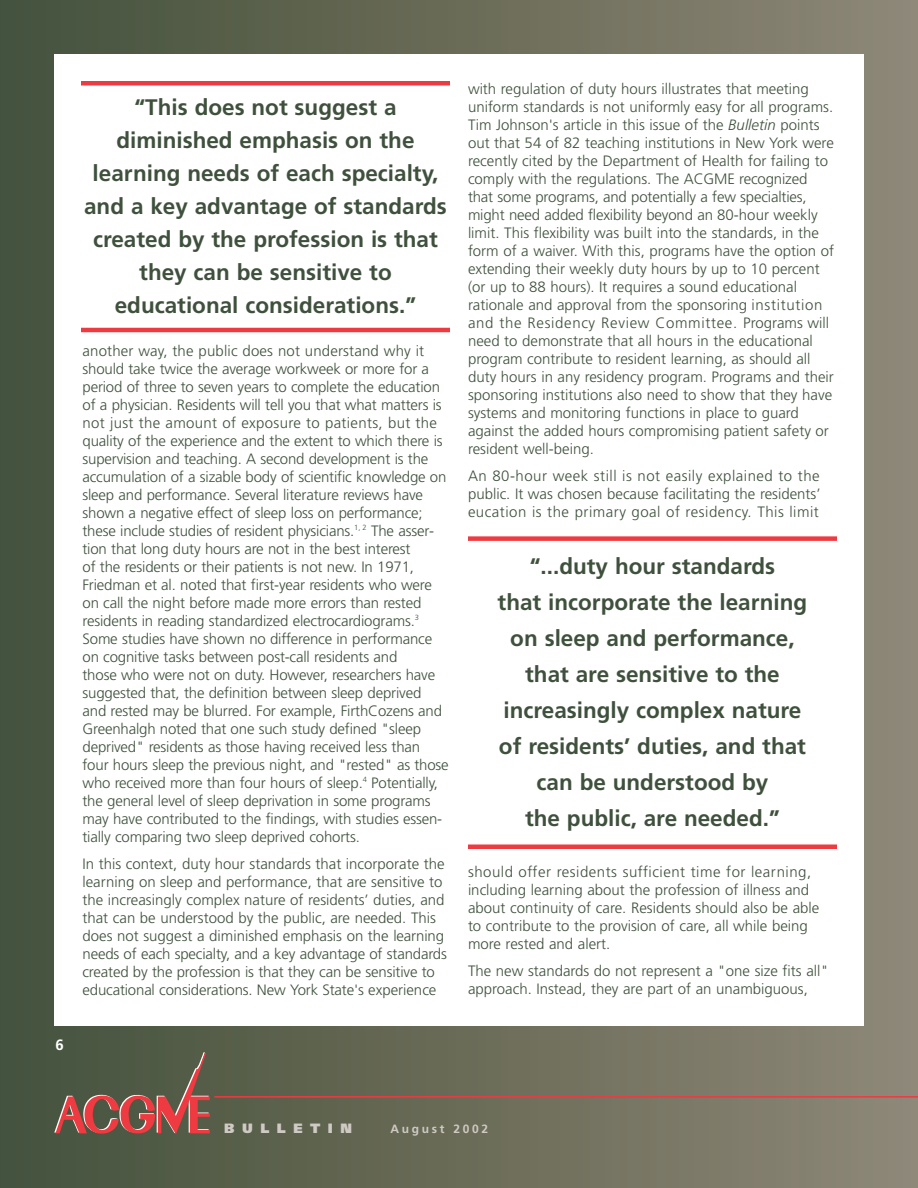
<style>
.page{position:relative;width:918px;height:1188px;background:#fff}
.page>*{position:absolute;margin:0;border:0;box-sizing:border-box;transform-origin:0 0}
.t1{font:700 22.5px/36px "Frutiger";color:#3f513d;text-align:center}
.t2{font:300 15px/18px "Frutiger";letter-spacing:-.01em;color:#3f513d}
.t3{font:700 15px "Frutiger";color:#fff}
.t4{font:900 13.5px "Frutiger";letter-spacing:.555em;color:#cfcac4}
.t5{font:700 12px "Frutiger";letter-spacing:.22em;color:#cfcac4}
.s1{font-style:italic}
</style>
<div class="page">
<div style="left:0;top:0;width:918px;height:1188px;background:linear-gradient(to right,#44513b,#8f8777)"></div>
<hr style="left:214px;top:1096px;width:704px;height:2px;background:#ee3a41">
<div style="left:54px;top:54px;width:810px;height:972px;background:#fff"></div>
<svg style="left:54px;top:1052px;width:156px;height:82px;background:#77594b"></svg>
<div style="left:81px;top:81px;width:369px;height:5px;background:#ee3a41"></div>
<hr style="left:81px;top:328px;width:369px;height:4px;background:#ee3a41">
<div style="left:468px;top:536px;width:369px;height:5px;background:#ee3a41"></div>
<div style="left:468px;top:844px;width:369px;height:5px;background:#ee3a41"></div>
<p class="t3" style="left:56px;top:1039px;width:10px">6</p>
<h1 class="t1" style="left:84px;top:93px;width:364px;line-height:33px">“This does not suggest a diminished emphasis on the learning needs of each specialty, and a key advantage of standards created by the profession is that they can be sensitive to educational considerations.”</h1>
<p class="t2" style="left:82px;top:342px;width:368px">another way, the public does not understand why it should take twice the average workweek or more for a period of three to seven years to complete the education of a physician. Residents will tell you that what matters is not just the amount of exposure to patients, but the quality of the experience and the extent to which there is supervision and teaching. A second development is the accumulation of a sizable body of scientific knowledge on sleep and performance. Several literature reviews have shown a negative effect of sleep loss on performance; these include studies of resident physicians.<sup>1,</sup> <sup>2</sup> The asser&shy;tion that long duty hours are not in the best interest<br>of the residents or their patients is not new. In 1971, Friedman et al. noted that first-year residents who were on call the night before made more errors than rested residents in reading standardized electrocardiograms.<sup>3<br></sup>Some studies have shown no difference in performance on cognitive tasks between post-call residents and<br>those who were not on duty. However, researchers have suggested that, the definition between sleep deprived and rested may be blurred. For example, FirthCozens and Greenhalgh noted that one such study defined "sleep deprived" residents as those having received less than four hours sleep the previous night, and "rested" as those who received more than four hours of sleep.<sup>4</sup> Potentially, the general level of sleep deprivation in some programs may have contributed to the findings, with studies essen&shy;tially comparing two sleep deprived cohorts.</p>
<p class="t2" style="left:83px;top:855px;width:366px">In this context, duty hour standards that incorporate the learning on sleep and performance, that are sensitive to the increasingly complex nature of residents’ duties, and that can be understood by the public, are needed. This does not suggest a diminished emphasis on the learning needs of each specialty, and a key advantage of standards created by the profession is that they can be sensitive to educational considerations. New York State's experience</p>
<p class="t2" style="left:468px;top:81px;width:368px">with regulation of duty hours illustrates that meeting uniform standards is not uniformly easy for all programs.<br>Tim Johnson's article in this issue of the <span class="s1">Bulletin</span> points out that 54 of 82 teaching institutions in New York were recently cited by the Department of Health for failing to comply with the regulations. The ACGME recognized that some programs, and potentially a few specialties, might need added flexibility beyond an 80-hour weekly limit. This flexibility was built into the standards, in the form of a waiver. With this, programs have the option of extending their weekly duty hours by up to 10 percent (or up to 88 hours). It requires a sound educational rationale and approval from the sponsoring institution and the Residency Review Committee. Programs will need to demonstrate that all hours in the educational program contribute to resident learning, as should all duty hours in any residency program. Programs and their sponsoring institutions also need to show that they have systems and monitoring functions in place to guard against the added hours compromising patient safety or resident well-being.</p>
<p class="t2" style="left:468px;top:468px;width:354px;text-align:justify">An 80-hour week still is not easily explained to the public. It was chosen because facilitating the residents’ eucation is the primary goal of residency. This limit</p>
<h1 class="t1" style="left:498px;top:550px;width:311px">“...duty hour standards<br>that incorporate the learning on sleep and performance, that are sensitive to the increasingly complex nature of residents’ duties, and that can be understood by<br>the public, are needed.”</h1>
<p class="t2" style="left:468px;top:864px;width:353px">should offer residents sufficient time for learning, including learning about the profession of illness and about continuity of care. Residents should also be able to contribute to the provision of care, all while being more rested and alert.</p>
<p class="t2" style="left:468px;top:963px;width:362px">The new standards do not represent a "one size fits all" approach. Instead, they are part of an unambiguous,</p>
<p class="t4" style="left:224px;top:1123px;width:129px">BULLETIN</p>
<p class="t5" style="left:390px;top:1124px;width:99px">August 2002</p>
</div>
